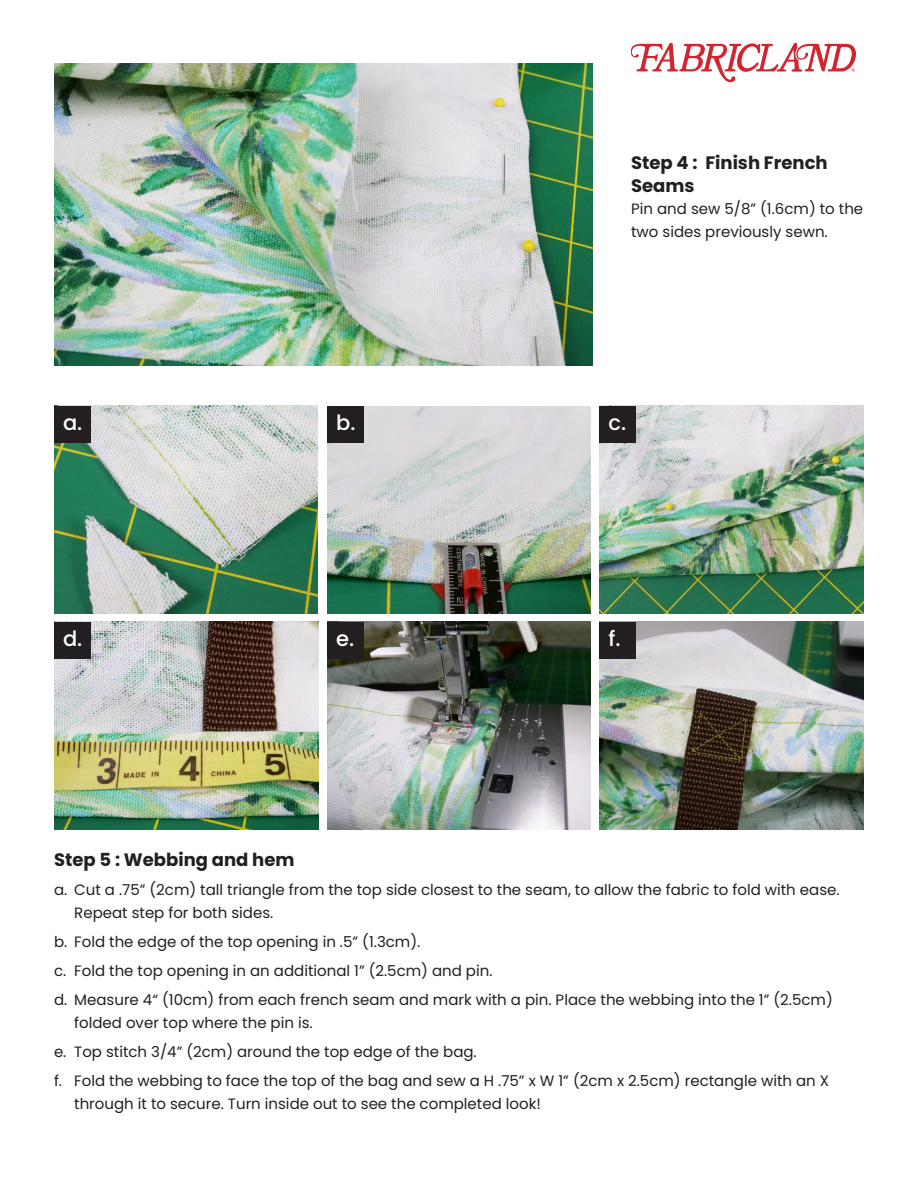
<style>
.page{position:relative;width:918px;height:1188px;background:#fff}
.page>*{position:absolute;margin:0;border:0;box-sizing:border-box;transform-origin:0 0}
.t1{font:500 21px "Poppins";color:#fff}
.t2{font:700 18px/22.5px "Poppins";color:#231f20}
.t3{font:15px/22.5px "Poppins";color:#231f20}
</style>
<div class="page">
<svg style="left:631px;top:44px;width:225px;height:38px"></svg>
<img style="left:54px;top:406px;width:264px;height:207px">
<img style="left:54px;top:64px;width:539px;height:302px">
<img style="left:327px;top:406px;width:264px;height:207px">
<img style="left:600px;top:406px;width:264px;height:207px">
<img style="left:54px;top:622px;width:264px;height:207px">
<img style="left:327px;top:622px;width:264px;height:207px">
<img style="left:600px;top:622px;width:264px;height:207px">
<div style="left:54px;top:406px;width:37px;height:36px;background:#231f20"></div>
<div style="left:327px;top:406px;width:37px;height:36px;background:#231f20"></div>
<div style="left:599px;top:406px;width:37px;height:36px;background:#231f20"></div>
<div style="left:54px;top:622px;width:37px;height:36px;background:#231f20"></div>
<div style="left:327px;top:622px;width:37px;height:36px;background:#231f20"></div>
<div style="left:599px;top:622px;width:37px;height:36px;background:#231f20"></div>
<p class="t2" style="left:631px;top:152px;width:198px">Step 4 : Finish French<br>Seams</p>
<p class="t3" style="left:631px;top:198px;width:234px">Pin and sew 5/8” (1.6cm) to the two sides previously sewn.</p>
<p class="t1" style="left:63px;top:411px;width:21px">a.</p>
<p class="t1" style="left:336px;top:411px;width:21px">b.</p>
<p class="t1" style="left:608px;top:411px;width:19px">c.</p>
<p class="t1" style="left:63px;top:627px;width:21px">d.</p>
<p class="t1" style="left:336px;top:627px;width:20px">e.</p>
<p class="t1" style="left:608px;top:627px;width:14px">f.</p>
<p class="t2" style="left:54px;top:848px;width:242px">Step 5 : Webbing and hem</p>
<p class="t3" style="left:74px;top:879px;width:767px;text-indent:-20px">a. Cut a .75” (2cm) tall triangle from the top side closest to the seam, to allow the fabric to fold with ease.<br>Repeat step for both sides.</p>
<p class="t3" style="left:54px;top:930px;width:368px">b. Fold the edge of the top opening in .5” (1.3cm).</p>
<p class="t3" style="left:54px;top:960px;width:440px">c. Fold the top opening in an additional 1” (2.5cm) and pin.</p>
<p class="t3" style="left:74px;top:989px;width:760px;text-indent:-20px">d. Measure 4“ (10cm) from each french seam and mark with a pin. Place the webbing into the 1” (2.5cm) folded over top where the pin is.</p>
<p class="t3" style="left:54px;top:1041px;width:424px">e. Top stitch 3/4” (2cm) around the top edge of the bag.</p>
<p class="t3" style="left:74px;top:1070px;width:756px;text-indent:-20px">f. Fold the webbing to face the top of the bag and sew a H .75” x W 1” (2cm x 2.5cm) rectangle with an X through it to secure. Turn inside out to see the completed look!</p>
</div>
